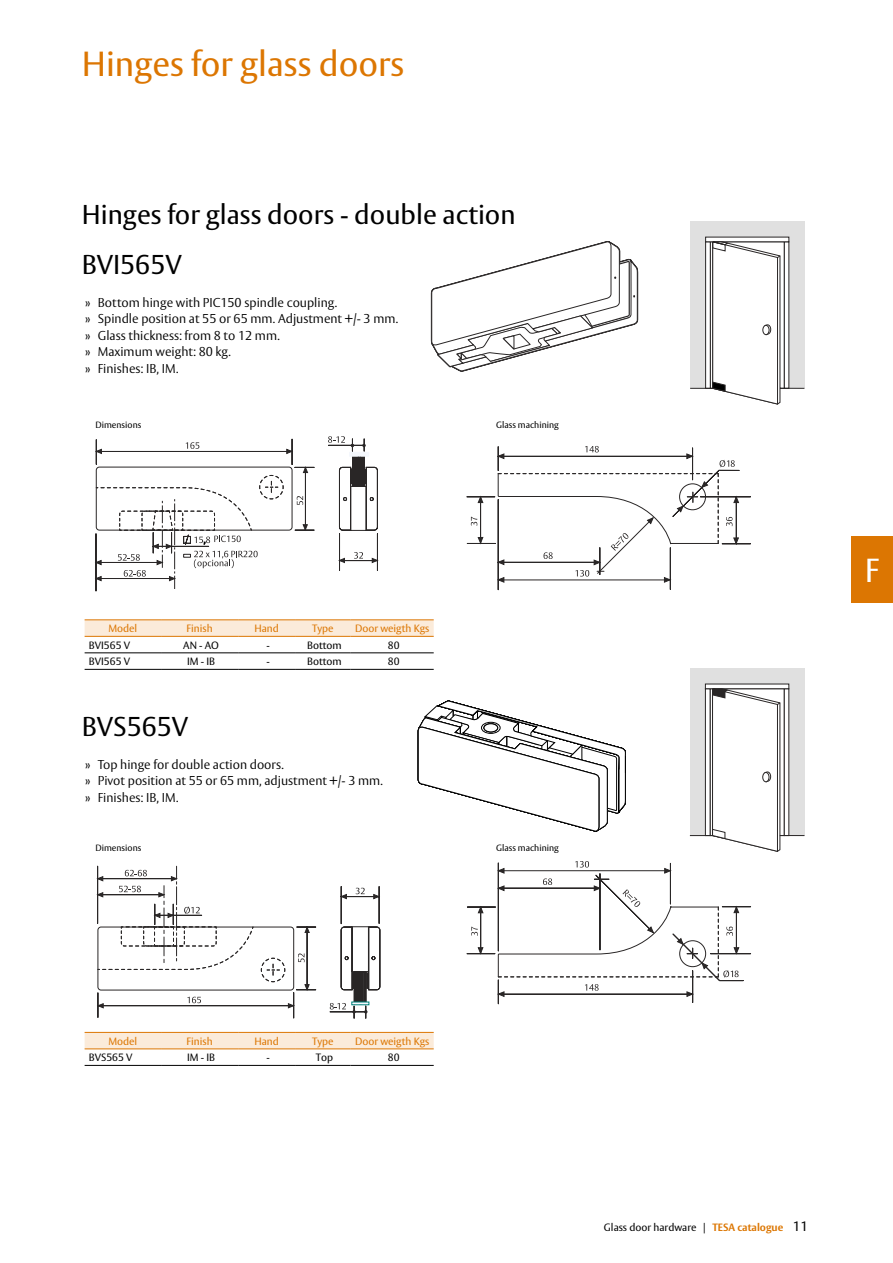
<style>
.page{position:relative;width:893px;height:1263px;background:#fff}
.page>*{position:absolute;margin:0;border:0;box-sizing:border-box;transform-origin:0 0}
.t1{font:34.5px "ASSA Vesta";color:#dc7602}
.t2{font:33px "ASSA Vesta";color:#fff}
.t3{font:27px "ASSA Vesta";color:#000}
.t4{font:300 12.75px/16.5px "ASSA Vesta";color:#000}
.t5{font:10.5px "ASSA Vesta";color:#000}
.t6{font:10.5px "ASSA Vesta";color:#dc7602}
.t7{font:9px "ASSA Vesta";color:#000}
.s1{font-weight:700;color:#dc7602}
.s2{font-size:13.5px}
</style>
<div class="page">
<div style="left:851px;top:537px;width:42px;height:66px;background:#dc7602"></div>
<svg style="left:431px;top:241px;width:207px;height:131px"></svg>
<div style="left:690px;top:222px;width:114px;height:166px;background:#e0e0e0"></div>
<svg style="left:705px;top:237px;width:84px;height:2px"></svg>
<svg style="left:690px;top:239px;width:115px;height:165px"></svg>
<svg style="left:417px;top:700px;width:209px;height:132px"></svg>
<div style="left:690px;top:668px;width:114px;height:167px;background:#e0e0e0"></div>
<svg style="left:705px;top:684px;width:84px;height:2px"></svg>
<svg style="left:690px;top:686px;width:115px;height:166px"></svg>
<svg style="left:466px;top:861px;width:285px;height:143px"></svg>
<div style="left:98px;top:927px;width:196px;height:63px;border:1px solid #292626;border-radius:3px"></div>
<hr style="left:98px;top:1005px;width:196px;height:1px;background:#292626">
<hr style="left:307px;top:927px;width:1px;height:61px;background:#292626">
<svg style="left:187px;top:997px;width:14px;height:6px"></svg>
<hr style="left:379px;top:886px;width:1px;height:37px;background:#292626">
<hr style="left:341px;top:886px;width:1px;height:38px;background:#292626">
<hr style="left:341px;top:896px;width:38px;height:1px;background:#292626">
<svg style="left:356px;top:888px;width:9px;height:6px"></svg>
<svg style="left:297px;top:926px;width:19px;height:7px"></svg>
<svg style="left:373px;top:893px;width:6px;height:7px"></svg>
<svg style="left:340px;top:893px;width:7px;height:7px"></svg>
<svg style="left:97px;top:993px;width:7px;height:24px"></svg>
<svg style="left:261px;top:953px;width:55px;height:65px"></svg>
<svg style="left:97px;top:866px;width:157px;height:104px"></svg>
<svg style="left:330px;top:926px;width:51px;height:92px"></svg>
<hr style="left:351px;top:1002px;width:18px;height:3px;background:#f4f7fc">
<svg style="left:85px;top:1033px;width:349px;height:32px"></svg>
<hr style="left:85px;top:1048px;width:76px;height:1px;background:#dc7602">
<hr style="left:161px;top:1048px;width:77px;height:1px;background:#dc7602">
<hr style="left:85px;top:1065px;width:76px;height:1px;background:#000">
<hr style="left:161px;top:1065px;width:77px;height:1px;background:#000">
<hr style="left:238px;top:1048px;width:57px;height:1px;background:#dc7602">
<hr style="left:295px;top:1048px;width:56px;height:1px;background:#dc7602">
<hr style="left:351px;top:1048px;width:83px;height:1px;background:#dc7602">
<hr style="left:238px;top:1065px;width:57px;height:1px;background:#000">
<hr style="left:295px;top:1065px;width:56px;height:1px;background:#000">
<hr style="left:351px;top:1065px;width:83px;height:1px;background:#000">
<hr style="left:85px;top:1032px;width:76px;height:1px;background:#dc7602">
<hr style="left:161px;top:1032px;width:77px;height:1px;background:#dc7602">
<hr style="left:238px;top:1032px;width:57px;height:1px;background:#dc7602">
<hr style="left:295px;top:1032px;width:56px;height:1px;background:#dc7602">
<hr style="left:351px;top:1032px;width:83px;height:1px;background:#dc7602">
<hr style="left:96px;top:534px;width:1px;height:57px;background:#292626">
<hr style="left:377px;top:534px;width:1px;height:36px;background:#292626">
<hr style="left:339px;top:533px;width:1px;height:37px;background:#292626">
<hr style="left:339px;top:560px;width:38px;height:1px;background:#292626">
<svg style="left:354px;top:552px;width:9px;height:7px"></svg>
<svg style="left:371px;top:557px;width:6px;height:7px"></svg>
<svg style="left:338px;top:557px;width:7px;height:7px"></svg>
<svg style="left:328px;top:436px;width:50px;height:95px"></svg>
<div style="left:360px;top:452px;width:9px;height:5px;border:1px solid #f4f7fc"></div>
<div style="left:349px;top:452px;width:9px;height:5px;border:1px solid #f4f7fc"></div>
<svg style="left:95px;top:439px;width:219px;height:150px"></svg>
<svg style="left:466px;top:446px;width:285px;height:144px"></svg>
<svg style="left:85px;top:620px;width:349px;height:49px"></svg>
<hr style="left:85px;top:636px;width:76px;height:1px;background:#dc7602">
<hr style="left:161px;top:636px;width:77px;height:1px;background:#dc7602">
<hr style="left:85px;top:652px;width:76px;height:1px;background:#000">
<hr style="left:161px;top:652px;width:77px;height:1px;background:#000">
<hr style="left:85px;top:669px;width:76px;height:1px;background:#000">
<hr style="left:161px;top:669px;width:77px;height:1px;background:#000">
<hr style="left:238px;top:636px;width:57px;height:1px;background:#dc7602">
<hr style="left:295px;top:636px;width:56px;height:1px;background:#dc7602">
<hr style="left:351px;top:636px;width:83px;height:1px;background:#dc7602">
<hr style="left:238px;top:652px;width:57px;height:1px;background:#000">
<hr style="left:295px;top:652px;width:56px;height:1px;background:#000">
<hr style="left:351px;top:652px;width:83px;height:1px;background:#000">
<hr style="left:238px;top:669px;width:57px;height:1px;background:#000">
<hr style="left:295px;top:669px;width:56px;height:1px;background:#000">
<hr style="left:351px;top:669px;width:83px;height:1px;background:#000">
<hr style="left:85px;top:619px;width:76px;height:1px;background:#dc7602">
<hr style="left:161px;top:619px;width:77px;height:1px;background:#dc7602">
<hr style="left:238px;top:619px;width:57px;height:1px;background:#dc7602">
<hr style="left:295px;top:619px;width:56px;height:1px;background:#dc7602">
<hr style="left:351px;top:619px;width:83px;height:1px;background:#dc7602">
<h1 class="t1" style="left:82px;top:43px;width:324px">Hinges for glass doors</h1>
<h3 class="t3" style="left:82px;top:198px;width:435px">Hinges for glass doors - double action</h3>
<h3 class="t3" style="left:82px;top:248px;width:101px">BVI565V</h3>
<p class="t4" style="left:85px;top:294px;width:315px">» Bottom hinge with PIC150 spindle coupling.<br>» Spindle position at 55 or 65 mm. Adjustment +/- 3 mm. » Glass thickness: from 8 to 12 mm.<br>» Maximum weight: 80 kg.<br>» Finishes: IB, IM.</p>
<p class="t7" style="left:95px;top:419px;width:47px">Dimensions</p>
<p class="t7" style="left:496px;top:419px;width:64px">Glass machining</p>
<p class="t6" style="left:108px;top:622px;width:30px">Model</p>
<p class="t6" style="left:187px;top:622px;width:28px">Finish</p>
<p class="t6" style="left:254px;top:622px;width:26px">Hand</p>
<p class="t6" style="left:312px;top:622px;width:23px">Type</p>
<p class="t6" style="left:355px;top:622px;width:76px">Door weigth Kgs</p>
<p class="t5" style="left:89px;top:639px;width:43px">BVI565 V</p>
<p class="t5" style="left:183px;top:639px;width:37px">AN - AO</p>
<p class="t5" style="left:266px;top:639px;width:5px">-</p>
<p class="t5" style="left:307px;top:639px;width:36px">Bottom</p>
<p class="t5" style="left:388px;top:639px;width:13px">80</p>
<p class="t5" style="left:89px;top:655px;width:43px">BVI565 V</p>
<p class="t5" style="left:187px;top:655px;width:30px">IM - IB</p>
<p class="t5" style="left:266px;top:655px;width:5px">-</p>
<p class="t5" style="left:307px;top:655px;width:36px">Bottom</p>
<p class="t5" style="left:388px;top:655px;width:13px">80</p>
<h3 class="t3" style="left:82px;top:710px;width:108px">BVS565V</h3>
<p class="t4" style="left:85px;top:756px;width:299px">» Top hinge for double action doors.<br>» Pivot position at 55 or 65 mm, adjustment +/- 3 mm. » Finishes: IB, IM.</p>
<p class="t7" style="left:95px;top:843px;width:47px">Dimensions</p>
<p class="t7" style="left:496px;top:843px;width:64px">Glass machining</p>
<h2 class="t2" style="left:865px;top:550px;width:16px">F</h2>
<p class="t6" style="left:108px;top:1035px;width:30px">Model</p>
<p class="t6" style="left:187px;top:1035px;width:28px">Finish</p>
<p class="t6" style="left:254px;top:1035px;width:26px">Hand</p>
<p class="t6" style="left:312px;top:1035px;width:23px">Type</p>
<p class="t6" style="left:355px;top:1035px;width:76px">Door weigth Kgs</p>
<p class="t5" style="left:89px;top:1051px;width:45px">BVS565 V</p>
<p class="t5" style="left:187px;top:1051px;width:30px">IM - IB</p>
<p class="t5" style="left:266px;top:1051px;width:5px">-</p>
<p class="t5" style="left:316px;top:1051px;width:19px">Top</p>
<p class="t5" style="left:388px;top:1051px;width:13px">80</p>
<p class="t5" style="left:604px;top:1221px;width:205px">Glass door hardware | <span class="s1">TESA catalogue</span> <span class="s2">11</span></p>
</div>
